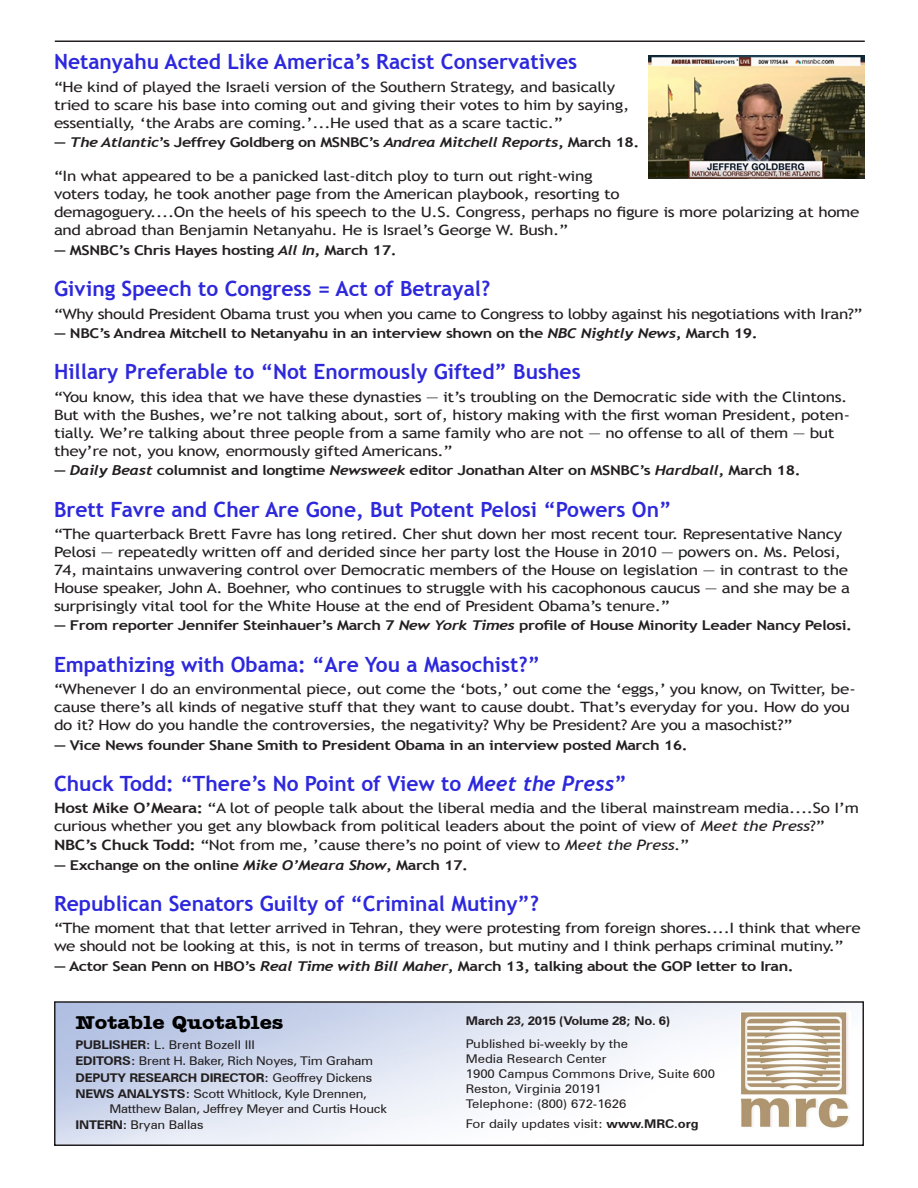
<style>
.page{position:relative;width:918px;height:1188px;background:#fff}
.page>*{position:absolute;margin:0;border:0;box-sizing:border-box;transform-origin:0 0}
.t1{font:700 21px "Trebuchet MS";color:#2d28dc}
.t2{font:700 19.5px "Amer Typewriter IT Cby BT";color:#000;scale:1.1 1}
.Text{font:14.25px/18px "Trebuchet MS";letter-spacing:-.02em;color:#231f20;scale:1.2 1}
.Author{font:700 13.5px "Trebuchet MS";letter-spacing:-.025em;color:#231f20;scale:1.2 1}
.Text-2{font:12px "Zurich BT";color:#231f20;scale:1.1 1}
.Text-3{font:12px "Zurich BT";letter-spacing:-.02em;color:#231f20;scale:1.1 1}
.Text-4{font:700 12px "Zurich BT";letter-spacing:-.02em;color:#231f20;scale:1.1 1}
.s1{font-family:"Trebuchet";font-style:italic}
.s2{font-weight:700}
.s3{font-style:italic}
.s4{font-weight:400}
</style>
<div class="page">
<div style="left:54px;top:1001px;width:810px;height:145px;border:2px solid #231f20"></div>
<hr style="left:55px;top:40px;width:810px;height:2px;background:#231f20">
<img style="left:740px;top:1012px;width:110px;height:116px">
<img style="left:648px;top:55px;width:216px;height:123px">
<p class="t1" style="left:54px;top:49px;width:525px">Netanyahu Acted Like America’s Racist Conservatives</p>
<p class="Text" style="left:54px;top:78px;width:481px">“He kind of played the Israeli version of the Southern Strategy, and basically tried to scare his base into coming out and giving their votes to him by saying, essentially, ‘the Arabs are coming.’...He used that as a scare tactic.”</p>
<p class="Author" style="left:54px;top:134px;width:489px">— <span class="s1">The Atlantic</span>’s Jeffrey Goldberg on MSNBC’s <span class="s1">Andrea Mitchell Reports</span>, March 18.</p>
<p class="Text" style="left:54px;top:168px;width:673px">“In what appeared to be a panicked last-ditch ploy to turn out right-wing<br>voters today, he took another page from the American playbook, resorting to<br>demagoguery....On the heels of his speech to the U.S. Congress, perhaps no figure is more polarizing at home and abroad than Benjamin Netanyahu. He is Israel’s George W. Bush.”</p>
<p class="Author" style="left:54px;top:242px;width:287px">— MSNBC’s Chris Hayes hosting <span class="s1">All In</span>, March 17.</p>
<p class="t1" style="left:54px;top:276px;width:438px">Giving Speech to Congress = Act of Betrayal?</p>
<p class="Text" style="left:54px;top:305px;width:675px">“Why should President Obama trust you when you came to Congress to lobby against his negotiations with Iran?”</p>
<p class="Author" style="left:54px;top:325px;width:588px">— NBC’s Andrea Mitchell to Netanyahu in an interview shown on the <span class="s1">NBC Nightly News</span>, March 19.</p>
<p class="t1" style="left:54px;top:359px;width:528px">Hillary Preferable to “Not Enormously Gifted” Bushes</p>
<p class="Text" style="left:54px;top:388px;width:665px">“You know, this idea that we have these dynasties — it’s troubling on the Democratic side with the Clintons.<br>But with the Bushes, we’re not talking about, sort of, history making with the first woman President, poten&shy;tially. We’re talking about three people from a same family who are not — no offense to all of them — but they’re not, you know, enormously gifted Americans.”</p>
<p class="Author" style="left:54px;top:462px;width:624px">— <span class="s1">Daily Beast</span> columnist and longtime <span class="s1">Newsweek</span> editor Jonathan Alter on MSNBC’s <span class="s1">Hardball</span>, March 18.</p>
<p class="t1" style="left:54px;top:496px;width:619px">Brett Favre and Cher Are Gone, But Potent Pelosi “Powers On”</p>
<p class="Text" style="left:54px;top:525px;width:665px">“The quarterback Brett Favre has long retired. Cher shut down her most recent tour. Representative Nancy Pelosi — repeatedly written off and derided since her party lost the House in 2010 — powers on. Ms. Pelosi, 74, maintains unwavering control over Democratic members of the House on legislation — in contrast to the House speaker, John A. Boehner, who continues to struggle with his cacophonous caucus — and she may be a surprisingly vital tool for the White House at the end of President Obama’s tenure.”</p>
<p class="Author" style="left:54px;top:617px;width:667px">— From reporter Jennifer Steinhauer’s March 7 <span class="s1">New York Times</span> profile of House Minority Leader Nancy Pelosi.</p>
<p class="t1" style="left:54px;top:651px;width:488px">Empathizing with Obama: “Are You a Masochist?”</p>
<p class="Text" style="left:54px;top:680px;width:670px">“Whenever I do an environmental piece, out come the ‘bots,’ out come the ‘eggs,’ you know, on Twitter, be&shy;cause there’s all kinds of negative stuff that they want to cause doubt. That’s everyday for you. How do you do it? How do you handle the controversies, the negativity? Why be President? Are you a masochist?”</p>
<p class="Author" style="left:54px;top:736px;width:530px">— Vice News founder Shane Smith to President Obama in an interview posted March 16.</p>
<p class="t1" style="left:54px;top:770px;width:574px">Chuck Todd: “There’s No Point of View to <span class="s1">Meet the Press</span>”</p>
<p class="Text" style="left:54px;top:799px;width:672px"><span class="s2">Host Mike O’Meara:</span> “A lot of people talk about the liberal media and the liberal mainstream media....So I’m curious whether you get any blowback from political leaders about the point of view of <span class="s3">Meet the Press</span>?”</p>
<p class="Text" style="left:54px;top:836px;width:531px"><span class="s2">NBC’s Chuck Todd:</span> “Not from me, ’cause there’s no point of view to <span class="s3">Meet the Press</span>.”</p>
<p class="Author" style="left:54px;top:857px;width:347px">— Exchange on the online <span class="s1">Mike O’Meara Show</span>, March 17.</p>
<p class="t1" style="left:54px;top:891px;width:487px">Republican Senators Guilty of “Criminal Mutiny”?</p>
<p class="Text" style="left:54px;top:920px;width:674px">“The moment that that letter arrived in Tehran, they were protesting from foreign shores....I think that where we should not be looking at this, is not in terms of treason, but mutiny and I think perhaps criminal mutiny.”</p>
<p class="Author" style="left:54px;top:958px;width:618px">— Actor Sean Penn on HBO’s <span class="s1">Real Time with Bill Maher</span>, March 13, talking about the GOP letter to Iran.</p>
<p class="t2" style="left:76px;top:1010px;width:191px">Notable Quotables</p>
<p class="Text-2" style="left:76px;top:1037px;width:165px"><span class="s2">PUBLISHER:</span> L. Brent Bozell III</p>
<p class="Text-3" style="left:76px;top:1053px;width:272px"><span class="s2">EDITORS:</span> Brent H. Baker, Rich Noyes, Tim Graham</p>
<p class="Text-4" style="left:76px;top:1070px;width:271px">DEPUTY RESEARCH DIRECTOR: <span class="s4">Geoffrey Dickens</span></p>
<p class="Text-3" style="left:76px;top:1085px;width:266px"><span class="s2">NEWS ANALYSTS:</span> Scott Whitlock, Kyle Drennen,</p>
<p class="Text-3" style="left:110px;top:1100px;width:254px">Matthew Balan, Jeffrey Meyer and Curtis Houck</p>
<p class="Text-2" style="left:76px;top:1116px;width:118px"><span class="s2">INTERN:</span> Bryan Ballas</p>
<p class="Text-4" style="left:466px;top:1014px;width:187px">March 23, 2015 (Volume 28; No. 6)</p>
<p class="Text-2" style="left:466px;top:1035px;width:149px">Published bi-weekly by the</p>
<p class="Text-2" style="left:466px;top:1050px;width:130px">Media Research Center</p>
<p class="Text-2" style="left:466px;top:1065px;width:228px">1900 Campus Commons Drive, Suite 600</p>
<p class="Text-2" style="left:466px;top:1080px;width:125px">Reston, Virginia 20191</p>
<p class="Text-2" style="left:466px;top:1095px;width:148px">Telephone: (800) 672-1626</p>
<p class="Text-2" style="left:466px;top:1115px;width:213px">For daily updates visit: <span class="s2">www.MRC.org</span></p>
</div>
